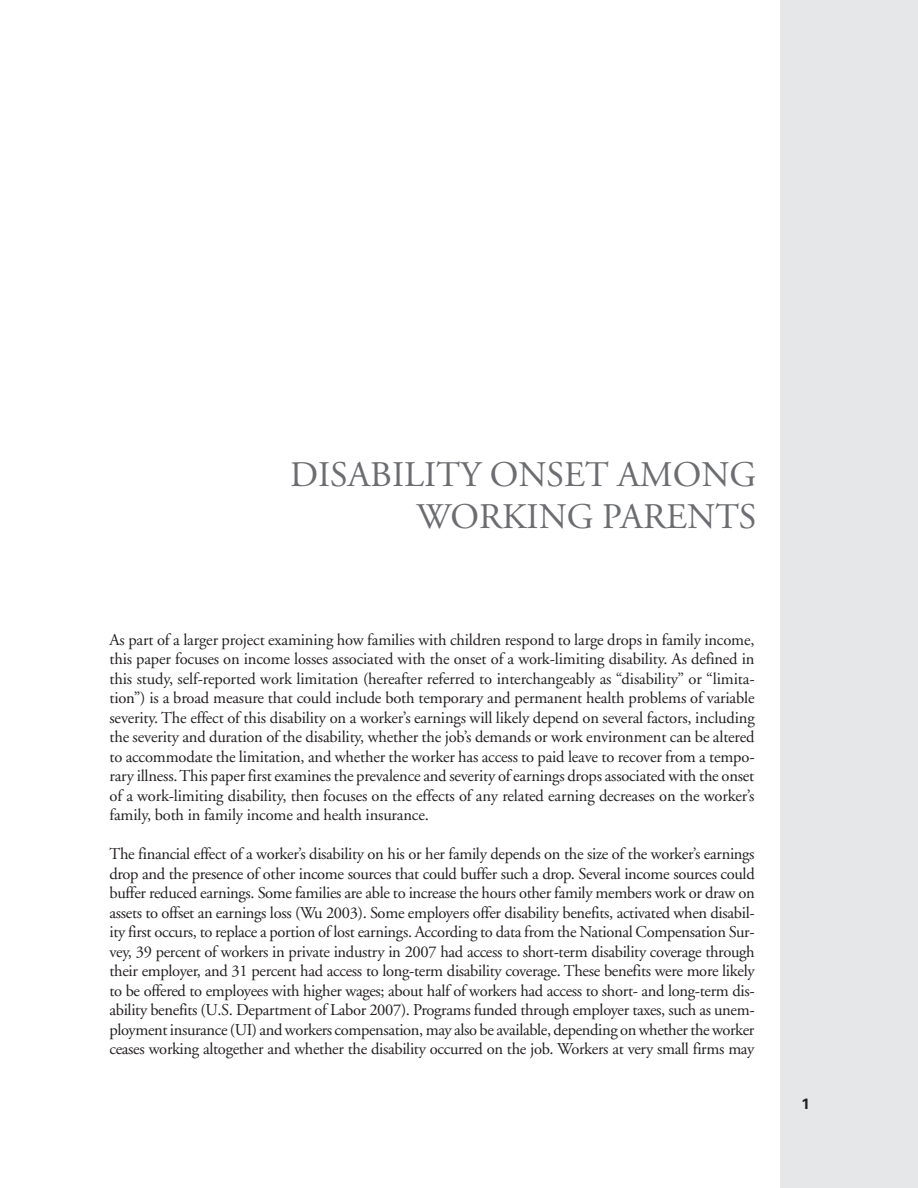
<style>
.page{position:relative;width:918px;height:1188px;background:#fff}
.page>*{position:absolute;margin:0;border:0;box-sizing:border-box;transform-origin:0 0}
.t1{font:36px/42px "Adobe Garamond";color:#6c6d70;text-align:right}
.t2{font:16.5px/19.5px "Adobe Garamond";letter-spacing:-.015em;color:#231f20;text-align:justify}
.t3{font:700 15px "Univers";color:#231f20}
</style>
<div class="page">
<div style="left:780px;top:0;width:138px;height:1188px;background:#e6e7e9"></div>
<h1 class="t1" style="left:290px;top:457px;width:468px">DISABILITY ONSET AMONG<br>WORKING PARENTS</h1>
<p class="t2" style="left:109px;top:631px;width:647px">As part of a larger project examining how families with children respond to large drops in family income, this paper focuses on income losses associated with the onset of a work-limiting disability. As defined in this study, self-reported work limitation (hereafter referred to interchangeably as “disability” or “limita&shy;tion”) is a broad measure that could include both temporary and permanent health problems of variable severity. The effect of this disability on a worker’s earnings will likely depend on several factors, including the severity and duration of the disability, whether the job’s demands or work environment can be altered to accommodate the limitation, and whether the worker has access to paid leave to recover from a tempo&shy;rary illness. This paper first examines the prevalence and severity of earnings drops associated with the onset of a work-limiting disability, then focuses on the effects of any related earning decreases on the worker’s family, both in family income and health insurance.</p>
<p class="t2" style="left:109px;top:846px;width:647px">The financial effect of a worker’s disability on his or her family depends on the size of the worker’s earnings drop and the presence of other income sources that could buffer such a drop. Several income sources could buffer reduced earnings. Some families are able to increase the hours other family members work or draw on assets to offset an earnings loss (Wu 2003). Some employers offer disability benefits, activated when disabil&shy;ity first occurs, to replace a portion of lost earnings. According to data from the National Compensation Sur&shy;vey, 39 percent of workers in private industry in 2007 had access to short-term disability coverage through their employer, and 31 percent had access to long-term disability coverage. These benefits were more likely to be offered to employees with higher wages; about half of workers had access to short- and long-term dis&shy;ability benefits (U.S. Department of Labor 2007). Programs funded through employer taxes, such as unem&shy;ployment insurance (UI) and workers compensation, may also be available, depending on whether the worker ceases working altogether and whether the disability occurred on the job. Workers at very small firms may</p>
<p class="t3" style="left:802px;top:1098px;width:10px">1</p>
</div>
